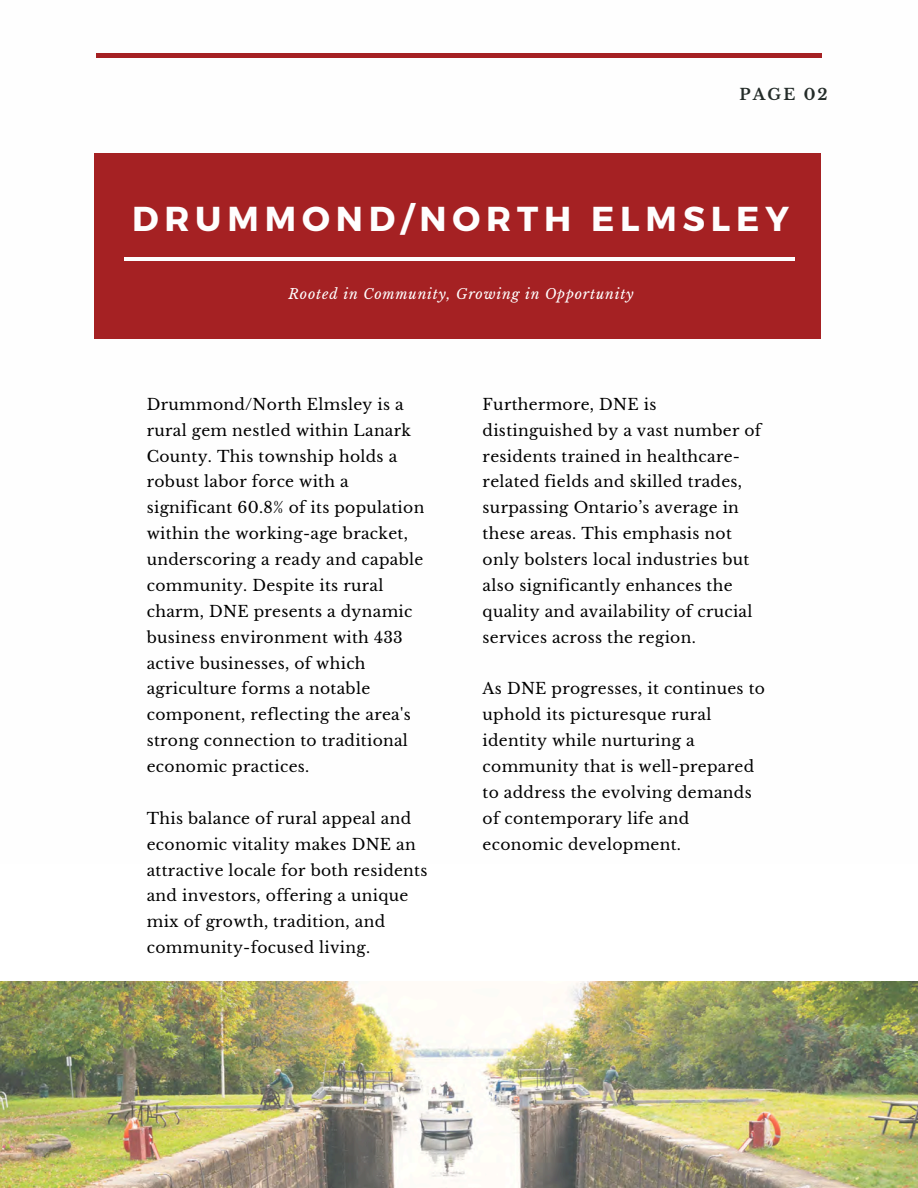
<style>
.page{position:relative;width:918px;height:1188px;background:#fff}
.page>*{position:absolute;margin:0;border:0;box-sizing:border-box;transform-origin:0 0}
.t1{font:700 34.65px "Montserrat";letter-spacing:.17em;color:#fefefe}
.t2{font:700 15.6px "Libre Baskerville";letter-spacing:.14em;color:#242c29}
.t3{font:15.45px/25.8px "Libre Baskerville";letter-spacing:.02em;color:#000}
.t4{font:italic 13.95px "Libre Baskerville";letter-spacing:.06em;color:#fff}
</style>
<div class="page">
<div style="left:94px;top:153px;width:726px;height:186px;background:#a52123"></div>
<hr style="left:124px;top:257px;width:670px;height:4px;background:#fefefe">
<img style="left:0;top:981px;width:918px;height:207px">
<div style="left:96px;top:53px;width:725px;height:5px;background:#a52123"></div>
<p class="t2" style="left:739px;top:85px;width:90px">PAGE 02</p>
<p class="t1" style="left:132px;top:197px;width:658px">DRUMMOND/NORTH ELMSLEY</p>
<h2 class="t4" style="left:288px;top:285px;width:347px">Rooted in Community, Growing in Opportunity</h2>
<p class="t3" style="left:147px;top:392px;width:279px">Drummond/North Elmsley is a rural gem nestled within Lanark<br>County. This township holds a robust labor force with a significant 60.8% of its population within the working-age bracket, underscoring a ready and capable community. Despite its rural charm, DNE presents a dynamic business environment with 433 active businesses, of which agriculture forms a notable component, reflecting the area's strong connection to traditional economic practices.</p>
<h1 class="t3" style="left:147px;top:806px;width:282px">This balance of rural appeal and economic vitality makes DNE an attractive locale for both residents and investors, offering a unique mix of growth, tradition, and community-focused living.</h1>
<p class="t3" style="left:483px;top:392px;width:280px">Furthermore, DNE is distinguished by a vast number of residents trained in healthcare&shy;related fields and skilled trades, surpassing Ontario’s average in these areas. This emphasis not only bolsters local industries but also significantly enhances the quality and availability of crucial services across the region.</p>
<p class="t3" style="left:483px;top:676px;width:284px">As DNE progresses, it continues to uphold its picturesque rural identity while nurturing a community that is well-prepared to address the evolving demands of contemporary life and economic development.</p>
</div>
